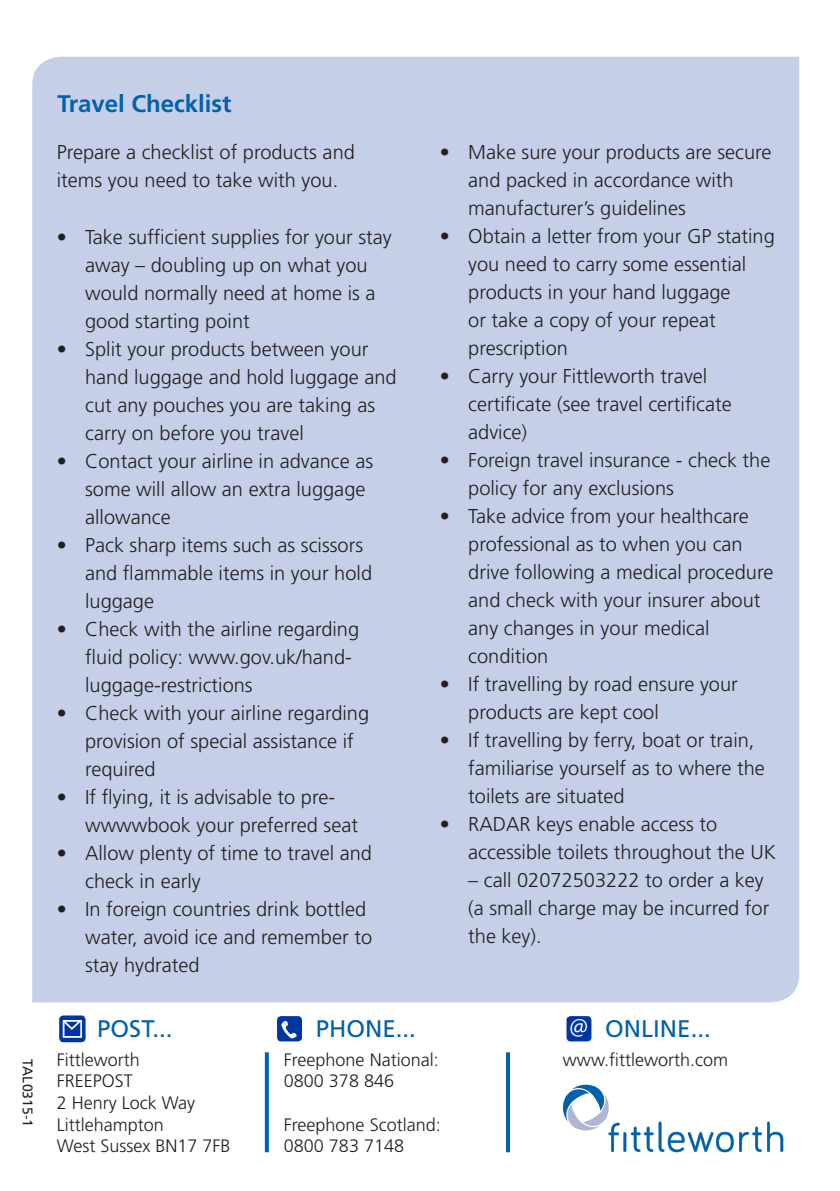
<style>
.page{position:relative;width:840px;height:1191px;background:#fff}
.page>*{position:absolute;margin:0;border:0;box-sizing:border-box;transform-origin:0 0}
.t1{font:700 25.2px "Frutiger Cnd";color:#fff}
.t2{font:24px "Frutiger LT Std";color:#0161aa}
.t3{font:700 24px "Frutiger LT Std";color:#0161aa}
.t4{font:300 20px/28px "Frutiger LT Std";color:#231f20}
.t5{font:300 18px "Frutiger LT Std";color:#231f20}
.t6{font:14px "Frutiger LT Std";color:#231f20}
</style>
<div class="page">
<div style="left:32px;top:57px;width:766px;height:945px;background:#c5d0e8"></div>
<svg style="left:563px;top:1084px;width:219px;height:68px"></svg>
<svg style="left:265px;top:1052px;width:4px;height:100px"></svg>
<svg style="left:506px;top:1052px;width:3px;height:100px"></svg>
<div style="left:58px;top:1014px;width:28px;height:29px;background:#0036a0;border-radius:5px"></div>
<div style="left:58px;top:1014px;width:29px;height:29px;border:1px solid #fff;border-radius:5px"></div>
<div style="left:63px;top:1020px;width:19px;height:17px;border:2px solid #fff"></div>
<svg style="left:62px;top:1020px;width:21px;height:11px"></svg>
<svg style="left:276px;top:1015px;width:26px;height:27px"></svg>
<div style="left:275px;top:1014px;width:28px;height:28px;border:1px solid #fff;border-radius:5px"></div>
<div style="left:565px;top:1015px;width:26px;height:27px;background:#0036a0;border-radius:5px"></div>
<div style="left:565px;top:1014px;width:27px;height:28px;border:1px solid #fff;border-radius:5px"></div>
<svg style="left:280px;top:1020px;width:17px;height:20px"></svg>
<p class="t6" style="left:36px;top:1059px;width:69px;rotate:90deg">TAL0315-1</p>
<p class="t3" style="left:57px;top:89px;width:175px">Travel Checklist</p>
<p class="t4" style="left:57px;top:138px;width:299px">Prepare a checklist of products and items you need to take with you.</p>
<p class="t4" style="left:85px;top:223px;width:308px;text-indent:-28px">• Take sufficient supplies for your stay away – doubling up on what you would normally need at home is a good starting point</p>
<p class="t4" style="left:85px;top:335px;width:313px;text-indent:-28px">• Split your products between your hand luggage and hold luggage and cut any pouches you are taking as carry on before you travel</p>
<p class="t4" style="left:85px;top:447px;width:289px;text-indent:-28px">• Contact your airline in advance as some will allow an extra luggage allowance</p>
<p class="t4" style="left:85px;top:531px;width:288px;text-indent:-28px">• Pack sharp items such as scissors and flammable items in your hold luggage</p>
<p class="t4" style="left:85px;top:615px;width:275px;text-indent:-28px">• Check with the airline regarding fluid policy: www.gov.uk/hand&shy;luggage-restrictions</p>
<p class="t4" style="left:85px;top:699px;width:285px;text-indent:-28px">• Check with your airline regarding provision of special assistance if required</p>
<p class="t4" style="left:85px;top:783px;width:274px;text-indent:-28px">• If flying, it is advisable to pre&shy;wwwwbook your preferred seat</p>
<p class="t4" style="left:85px;top:839px;width:288px;text-indent:-28px">• Allow plenty of time to travel and check in early</p>
<p class="t4" style="left:85px;top:895px;width:288px;text-indent:-28px">• In foreign countries drink bottled water, avoid ice and remember to stay hydrated</p>
<p class="t4" style="left:468px;top:138px;width:305px;text-indent:-28px">• Make sure your products are secure and packed in accordance with manufacturer’s guidelines</p>
<p class="t4" style="left:468px;top:222px;width:308px;text-indent:-28px">• Obtain a letter from your GP stating you need to carry some essential products in your hand luggage<br>or take a copy of your repeat prescription</p>
<p class="t4" style="left:468px;top:362px;width:265px;text-indent:-28px">• Carry your Fittleworth travel certificate (see travel certificate advice)</p>
<p class="t4" style="left:468px;top:446px;width:303px;text-indent:-28px">• Foreign travel insurance - check the policy for any exclusions</p>
<p class="t4" style="left:468px;top:502px;width:306px;text-indent:-28px">• Take advice from your healthcare professional as to when you can drive following a medical procedure and check with your insurer about any changes in your medical condition</p>
<p class="t4" style="left:468px;top:670px;width:271px;text-indent:-28px">• If travelling by road ensure your products are kept cool</p>
<p class="t4" style="left:468px;top:726px;width:298px;text-indent:-28px">• If travelling by ferry, boat or train, familiarise yourself as to where the toilets are situated</p>
<p class="t4" style="left:468px;top:810px;width:309px;text-indent:-28px">• RADAR keys enable access to accessible toilets throughout the UK</p>
<p class="t4" style="left:468px;top:866px;width:302px">– call 02072503222 to order a key (a small charge may be incurred for the key).</p>
<p class="t1" style="left:569px;top:1010px;width:20px">@</p>
<p class="t2" style="left:97px;top:1015px;width:77px">POST...</p>
<p class="t2" style="left:315px;top:1015px;width:102px">PHONE...</p>
<p class="t2" style="left:605px;top:1015px;width:107px">ONLINE...</p>
<p class="t5" style="left:57px;top:1049px;width:84px">Fittleworth</p>
<p class="t5" style="left:57px;top:1071px;width:77px">FREEPOST</p>
<p class="t5" style="left:57px;top:1092px;width:140px">2 Henry Lock Way</p>
<p class="t5" style="left:57px;top:1114px;width:108px">Littlehampton</p>
<p class="t5" style="left:57px;top:1135px;width:175px">West Sussex BN17 7FB</p>
<p class="t5" style="left:284px;top:1049px;width:156px">Freephone National:</p>
<p class="t5" style="left:284px;top:1071px;width:112px">0800 378 846</p>
<p class="t5" style="left:284px;top:1114px;width:158px">Freephone Scotland:</p>
<p class="t5" style="left:284px;top:1135px;width:122px">0800 783 7148</p>
<p class="t5" style="left:562px;top:1049px;width:167px">www.fittleworth.com</p>
</div>
